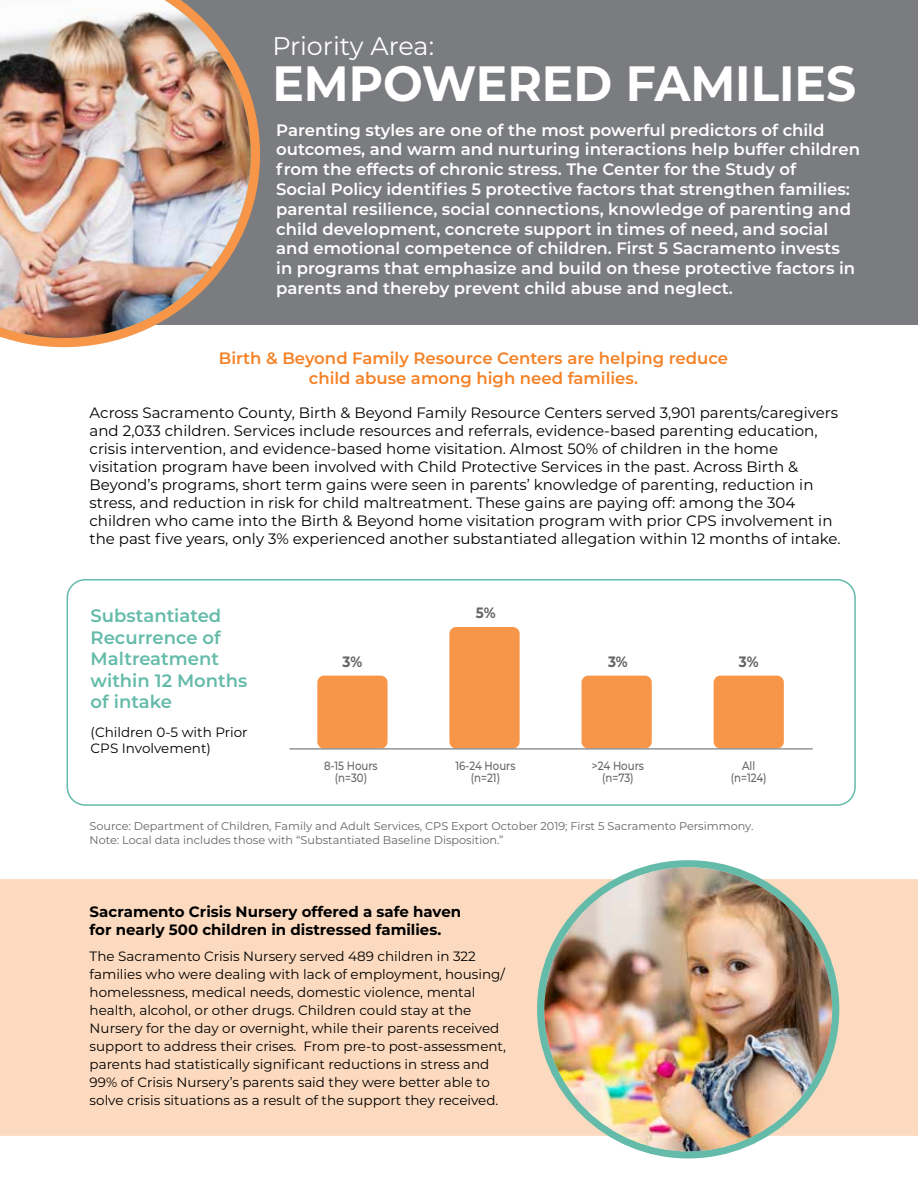
<style>
.page{position:relative;width:918px;height:1188px;background:#fff}
.page>*{position:absolute;margin:0;border:0;box-sizing:border-box;transform-origin:0 0}
.t1{font:700 49.5px "Montserrat";color:#fff;scale:.95 1}
.t2{font:25.5px "Montserrat";letter-spacing:-.01em;color:#fff}
.t3{font:600 18px/21.6px "Montserrat";color:#64bba9}
.t4{font:600 16.5px/19.8px "Montserrat";color:#fff}
.t5{font:600 16.5px/19.8px "Montserrat";color:#f58227;text-align:center}
.t6{font:15px/18px "Montserrat";color:#000}
.t7{font:700 15px/18px "Montserrat";color:#000}
.t8{font:700 15px "Montserrat";color:#636466;scale:.9 1}
.t9{font:13.5px/18px "Montserrat";color:#000}
.t10{font:500 12px/12px "Montserrat";color:#636466;text-align:center;scale:.85 1}
.t11{font:11.25px/13.5px "Montserrat";color:#636466}
</style>
<div class="page">
<div style="left:0;top:0;width:918px;height:324px;background:#7b7c7f"></div>
<svg style="left:4px;top:97px;width:256px;height:250px"></svg>
<img style="left:0;top:0;width:251px;height:338px">
<div style="left:0;top:879px;width:918px;height:257px;background:#fcdabf"></div>
<img style="left:544px;top:867px;width:288px;height:284px">
<div style="left:67px;top:579px;width:789px;height:227px;border:2px solid #64bba9;border-radius:18px"></div>
<div style="left:317px;top:676px;width:71px;height:73px;background:#f79548;border-radius:7px"></div>
<div style="left:582px;top:676px;width:70px;height:73px;background:#f79548;border-radius:7px"></div>
<div style="left:714px;top:676px;width:70px;height:73px;background:#f79548;border-radius:7px"></div>
<div style="left:449px;top:627px;width:71px;height:122px;background:#f79548;border-radius:7px"></div>
<hr style="left:289px;top:748px;width:524px;height:2px;background:#939598">
<h2 class="t2" style="left:272px;top:28px;width:163px">Priority Area:</h2>
<h1 class="t1" style="left:272px;top:48px;width:616px">EMPOWERED FAMILIES</h1>
<p class="t4" style="left:276px;top:119px;width:585px">Parenting styles are one of the most powerful predictors of child outcomes, and warm and nurturing interactions help buffer children from the effects of chronic stress. The Center for the Study of<br>Social Policy identifies 5 protective factors that strengthen families: parental resilience, social connections, knowledge of parenting and child development, concrete support in times of need, and social and emotional competence of children. First 5 Sacramento invests in programs that emphasize and build on these protective factors in parents and thereby prevent child abuse and neglect.</p>
<p class="t5" style="left:219px;top:348px;width:511px">Birth &amp; Beyond Family Resource Centers are helping reduce child abuse among high need families.</p>
<p class="t6" style="left:90px;top:403px;width:753px">Across Sacramento County, Birth &amp; Beyond Family Resource Centers served 3,901 parents/caregivers and 2,033 children. Services include resources and referrals, evidence-based parenting education, crisis intervention, and evidence-based home visitation. Almost 50% of children in the home visitation program have been involved with Child Protective Services in the past. Across Birth &amp; Beyond’s programs, short term gains were seen in parents’ knowledge of parenting, reduction in stress, and reduction in risk for child maltreatment. These gains are paying off: among the 304 children who came into the Birth &amp; Beyond home visitation program with prior CPS involvement in the past five years, only 3% experienced another substantiated allegation within 12 months of intake.</p>
<p class="t3" style="left:91px;top:604px;width:158px">Substantiated<br>Recurrence of<br>Maltreatment within 12 Months of intake</p>
<p class="t9" style="left:91px;top:723px;width:159px;line-height:16.2px">(Children 0-5 with Prior<br>CPS Involvement)</p>
<p class="t8" style="left:343px;top:651px;width:23px">3%</p>
<p class="t8" style="left:476px;top:602px;width:23px">5%</p>
<p class="t8" style="left:608px;top:651px;width:23px">3%</p>
<p class="t8" style="left:739px;top:651px;width:23px">3%</p>
<p class="t10" style="left:324px;top:759px;width:65px">8-15 Hours (n=30)</p>
<p class="t10" style="left:455px;top:759px;width:72px">16-24 Hours (n=21)</p>
<p class="t10" style="left:592px;top:759px;width:63px">&gt;24 Hours (n=73)</p>
<p class="t10" style="left:731px;top:759px;width:44px">All (n=124)</p>
<p class="t11" style="left:90px;top:819px;width:665px">Source: Department of Children, Family and Adult Services, CPS Export October 2019; First 5 Sacramento Persimmony.<br>Note: Local data includes those with “Substantiated Baseline Disposition.”</p>
<p class="t7" style="left:90px;top:901px;width:373px">Sacramento Crisis Nursery offered a safe haven for nearly 500 children in distressed families.</p>
<p class="t9" style="left:90px;top:947px;width:418px">The Sacramento Crisis Nursery served 489 children in 322 families who were dealing with lack of employment, housing/ homelessness, medical needs, domestic violence, mental health, alcohol, or other drugs. Children could stay at the Nursery for the day or overnight, while their parents received support to address their crises. From pre-to post-assessment, parents had statistically significant reductions in stress and 99% of Crisis Nursery’s parents said they were better able to solve crisis situations as a result of the support they received.</p>
</div>
